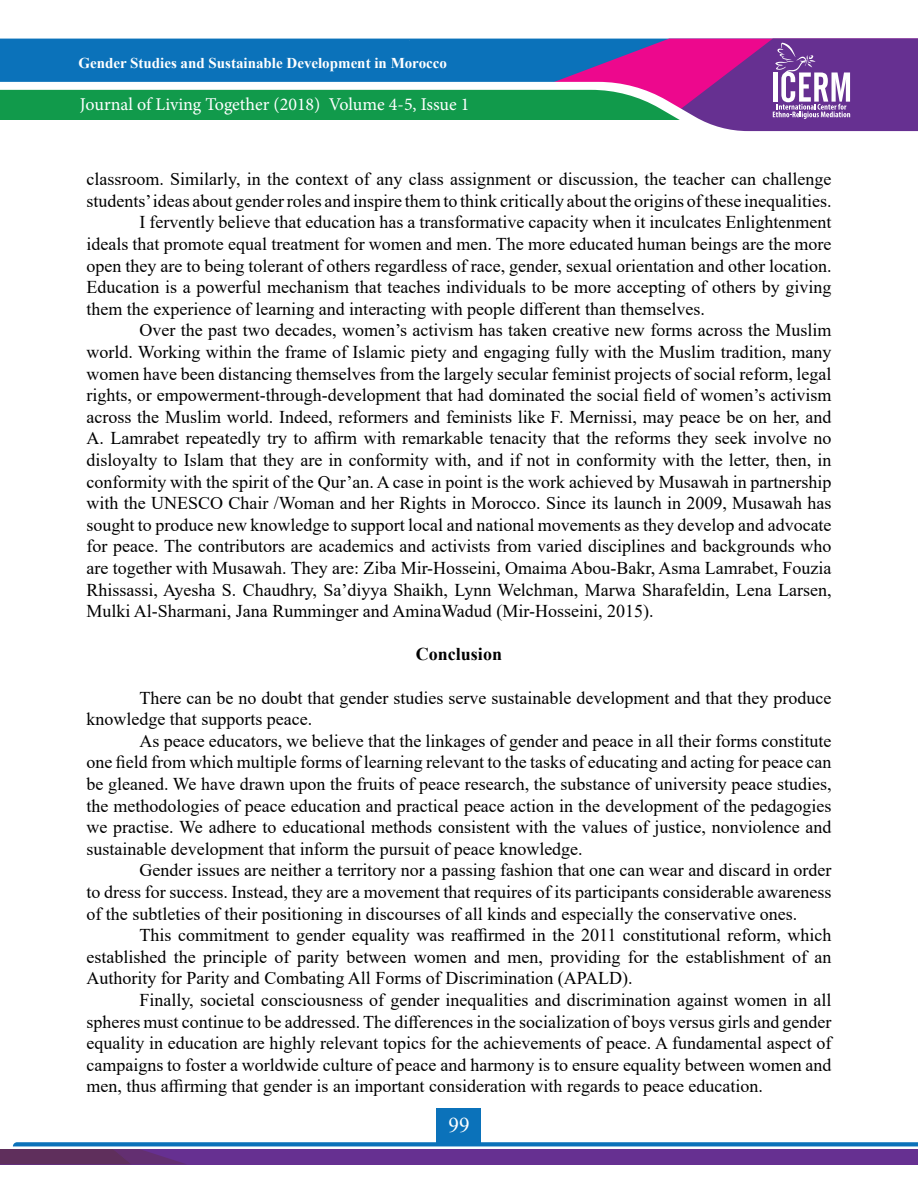
<style>
.page{position:relative;width:918px;height:1188px;background:#fff}
.page>*{position:absolute;margin:0;border:0;box-sizing:border-box;transform-origin:0 0}
.t1{font:21px "Times New Roman";color:#fff}
.No_Spacing{font:18px/21.6px "Times New Roman";color:#000;text-align:justify}
.t2{font:18px "Minion Pro";letter-spacing:-.005em;color:#fff}
.No_Spacing-2{font:700 18px "Times New Roman";color:#000}
.t3{font:700 15px "Times New Roman";color:#fff}
</style>
<div class="page">
<div style="left:0;top:39px;width:539px;height:43px;background:#0b72ba"></div>
<div style="left:0;top:89px;width:539px;height:31px;background:#119a4b"></div>
<svg style="left:539px;top:39px;width:379px;height:93px;background:#88589e"></svg>
<div style="left:437px;top:1108px;width:44px;height:37px;background:#0b72ba"></div>
<svg style="left:0;top:1142px;width:918px;height:22px;background:#6756a1"></svg>
<p class="t3" style="left:78px;top:52px;width:370px">Gender Studies and Sustainable Development in Morocco</p>
<p class="t2" style="left:80px;top:92px;width:391px">Journal of Living Together (2018) Volume 4-5, Issue 1</p>
<p class="No_Spacing" style="left:86px;top:168px;width:747px">classroom. Similarly, in the context of any class assignment or discussion, the teacher can challenge students’ ideas about gender roles and inspire them to think critically about the origins of these inequalities.</p>
<p class="No_Spacing" style="left:86px;top:211px;width:747px;text-indent:53px">I fervently believe that education has a transformative capacity when it inculcates Enlightenment ideals that promote equal treatment for women and men. The more educated human beings are the more open they are to being tolerant of others regardless of race, gender, sexual orientation and other location.<br>Education is a powerful mechanism that teaches individuals to be more accepting of others by giving them the experience of learning and interacting with people different than themselves.</p>
<p class="No_Spacing" style="left:86px;top:319px;width:747px;text-indent:53px">Over the past two decades, women’s activism has taken creative new forms across the Muslim world. Working within the frame of Islamic piety and engaging fully with the Muslim tradition, many women have been distancing themselves from the largely secular feminist projects of social reform, legal rights, or empowerment-through-development that had dominated the social field of women’s activism across the Muslim world. Indeed, reformers and feminists like F. Mernissi, may peace be on her, and A. Lamrabet repeatedly try to affirm with remarkable tenacity that the reforms they seek involve no disloyalty to Islam that they are in conformity with, and if not in conformity with the letter, then, in conformity with the spirit of the Qur’an. A case in point is the work achieved by Musawah in partnership with the UNESCO Chair /Woman and her Rights in Morocco. Since its launch in 2009, Musawah has sought to produce new knowledge to support local and national movements as they develop and advocate for peace. The contributors are academics and activists from varied disciplines and backgrounds who are together with Musawah. They are: Ziba Mir-Hosseini, Omaima Abou-Bakr, Asma Lamrabet, Fouzia Rhissassi, Ayesha S. Chaudhry, Sa’diyya Shaikh, Lynn Welchman, Marwa Sharafeldin, Lena Larsen, Mulki Al-Sharmani, Jana Rumminger and AminaWadud (Mir-Hosseini, 2015).</p>
<p class="No_Spacing-2" style="left:416px;top:641px;width:88px">Conclusion</p>
<p class="No_Spacing" style="left:86px;top:686px;width:747px;text-indent:53px">There can be no doubt that gender studies serve sustainable development and that they produce knowledge that supports peace.</p>
<p class="No_Spacing" style="left:86px;top:729px;width:747px;text-indent:53px">As peace educators, we believe that the linkages of gender and peace in all their forms constitute one field from which multiple forms of learning relevant to the tasks of educating and acting for peace can be gleaned. We have drawn upon the fruits of peace research, the substance of university peace studies, the methodologies of peace education and practical peace action in the development of the pedagogies we practise. We adhere to educational methods consistent with the values of justice, nonviolence and sustainable development that inform the pursuit of peace knowledge.</p>
<p class="No_Spacing" style="left:86px;top:859px;width:747px;text-indent:53px">Gender issues are neither a territory nor a passing fashion that one can wear and discard in order to dress for success. Instead, they are a movement that requires of its participants considerable awareness of the subtleties of their positioning in discourses of all kinds and especially the conservative ones.</p>
<p class="No_Spacing" style="left:86px;top:924px;width:747px;text-indent:53px">This commitment to gender equality was reaffirmed in the 2011 constitutional reform, which established the principle of parity between women and men, providing for the establishment of an Authority for Parity and Combating All Forms of Discrimination (APALD).</p>
<p class="No_Spacing" style="left:86px;top:989px;width:747px;text-indent:53px">Finally, societal consciousness of gender inequalities and discrimination against women in all spheres must continue to be addressed. The differences in the socialization of boys versus girls and gender equality in education are highly relevant topics for the achievements of peace. A fundamental aspect of campaigns to foster a worldwide culture of peace and harmony is to ensure equality between women and men, thus affirming that gender is an important consideration with regards to peace education.</p>
<p class="t1" style="left:448px;top:1110px;width:22px">99</p>
</div>
